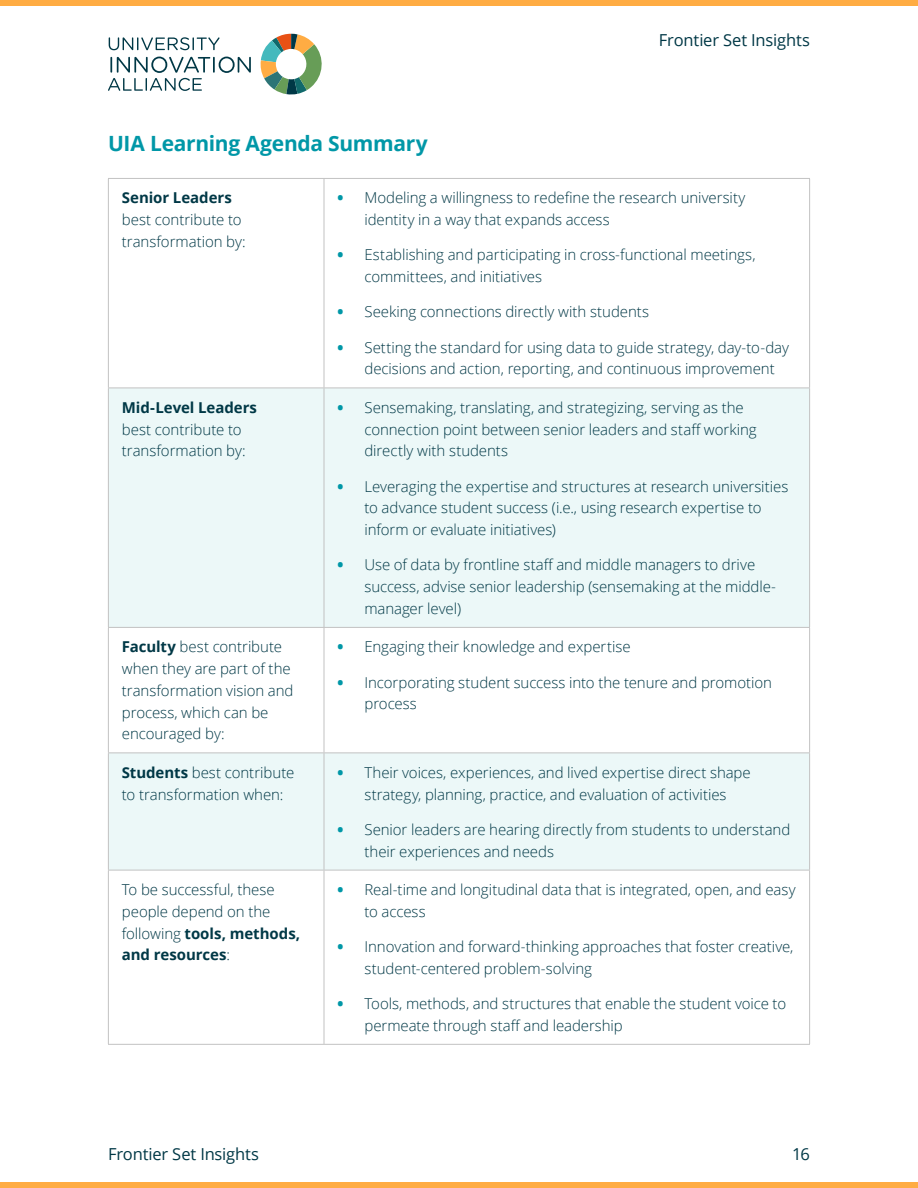
<style>
.page{position:relative;width:918px;height:1188px;background:#fff}
.page>*{position:absolute;margin:0;border:0;box-sizing:border-box;transform-origin:0 0}
.t1{font:700 21px "Open Sans";letter-spacing:-.015em;color:#0097a7}
.t2{font:16.5px "Open Sans";letter-spacing:-.01em;color:#003846}
.t3{font:300 15px/21.8px "Open Sans";letter-spacing:-.005em;color:#003846}
.t4{font:700 15px "Open Sans";letter-spacing:-.005em;color:#003846}
.s1{font-weight:800;color:#0097a7}
.s2{font-weight:700}
</style>
<div class="page">
<div style="left:0;top:1183px;width:918px;height:5px;background:#ffac43"></div>
<div style="left:0;top:0;width:918px;height:5px;background:#ffac43"></div>
<svg style="left:109px;top:389px;width:700px;height:481px;fill:#ecf8f8"></svg>
<hr style="left:108px;top:178px;width:216px;height:1px;background:#c2c2c2">
<hr style="left:108px;top:179px;width:1px;height:209px;background:#c2c2c2">
<hr style="left:324px;top:178px;width:486px;height:1px;background:#c2c2c2">
<hr style="left:324px;top:179px;width:1px;height:209px;background:#c2c2c2">
<hr style="left:809px;top:179px;width:1px;height:209px;background:#c2c2c2">
<hr style="left:108px;top:388px;width:216px;height:1px;background:#c2c2c2">
<hr style="left:108px;top:388px;width:1px;height:239px;background:#c2c2c2">
<hr style="left:324px;top:388px;width:486px;height:1px;background:#c2c2c2">
<hr style="left:324px;top:388px;width:1px;height:239px;background:#c2c2c2">
<hr style="left:809px;top:388px;width:1px;height:239px;background:#c2c2c2">
<hr style="left:108px;top:627px;width:216px;height:1px;background:#c2c2c2">
<hr style="left:108px;top:628px;width:1px;height:124px;background:#c2c2c2">
<hr style="left:324px;top:627px;width:486px;height:1px;background:#c2c2c2">
<hr style="left:324px;top:628px;width:1px;height:124px;background:#c2c2c2">
<hr style="left:809px;top:628px;width:1px;height:124px;background:#c2c2c2">
<hr style="left:108px;top:752px;width:216px;height:1px;background:#c2c2c2">
<hr style="left:108px;top:753px;width:1px;height:117px;background:#c2c2c2">
<hr style="left:324px;top:752px;width:486px;height:1px;background:#c2c2c2">
<hr style="left:324px;top:753px;width:1px;height:117px;background:#c2c2c2">
<hr style="left:809px;top:753px;width:1px;height:117px;background:#c2c2c2">
<hr style="left:108px;top:870px;width:216px;height:1px;background:#c2c2c2">
<hr style="left:108px;top:870px;width:1px;height:174px;background:#c2c2c2">
<hr style="left:324px;top:870px;width:486px;height:1px;background:#c2c2c2">
<hr style="left:324px;top:870px;width:1px;height:174px;background:#c2c2c2">
<hr style="left:809px;top:870px;width:1px;height:174px;background:#c2c2c2">
<hr style="left:108px;top:1044px;width:216px;height:1px;background:#c2c2c2">
<hr style="left:324px;top:1044px;width:486px;height:1px;background:#c2c2c2">
<svg style="left:260px;top:34px;width:62px;height:61px"></svg>
<svg style="left:109px;top:37px;width:111px;height:13px"></svg>
<svg style="left:108px;top:56px;width:143px;height:35px"></svg>
<p class="t2" style="left:659px;top:29px;width:153px">Frontier Set Insights</p>
<h1 class="t1" style="left:108px;top:129px;width:321px">UIA Learning Agenda Summary</h1>
<p class="t4" style="left:122px;top:187px;width:112px">Senior Leaders</p>
<p class="t3" style="left:122px;top:208px;width:125px">best contribute to transformation by:</p>
<p class="t3" style="left:364px;top:187px;width:383px;text-indent:-27px"><span class="s1">•</span> Modeling a willingness to redefine the research university identity in a way that expands access</p>
<p class="t3" style="left:364px;top:244px;width:393px;text-indent:-27px"><span class="s1">•</span> Establishing and participating in cross-functional meetings, committees, and initiatives</p>
<p class="t3" style="left:337px;top:301px;width:313px"><span class="s1">•</span> Seeking connections directly with students</p>
<p class="t3" style="left:364px;top:336px;width:426px;text-indent:-27px"><span class="s1">•</span> Setting the standard for using data to guide strategy, day-to-day decisions and action, reporting, and continuous improvement</p>
<p class="t4" style="left:122px;top:397px;width:137px">Mid-Level Leaders</p>
<p class="t3" style="left:122px;top:418px;width:125px">best contribute to transformation by:</p>
<p class="t3" style="left:364px;top:396px;width:394px;text-indent:-27px"><span class="s1">•</span> Sensemaking, translating, and strategizing, serving as the connection point between senior leaders and staff working directly with students</p>
<p class="t3" style="left:364px;top:475px;width:425px;text-indent:-27px"><span class="s1">•</span> Leveraging the expertise and structures at research universities to advance student success (i.e., using research expertise to inform or evaluate initiatives)</p>
<p class="t3" style="left:364px;top:554px;width:413px;text-indent:-27px"><span class="s1">•</span> Use of data by frontline staff and middle managers to drive success, advise senior leadership (sensemaking at the middle&shy;manager level)</p>
<p class="t3" style="left:122px;top:636px;width:173px"><span class="s2">Faculty</span> best contribute when they are part of the transformation vision and process, which can be encouraged by:</p>
<p class="t3" style="left:338px;top:636px;width:295px"><span class="s1">•</span> Engaging their knowledge and expertise</p>
<p class="t3" style="left:364px;top:671px;width:409px;text-indent:-27px"><span class="s1">•</span> Incorporating student success into the tenure and promotion process</p>
<p class="t3" style="left:122px;top:761px;width:174px"><span class="s2">Students</span> best contribute to transformation when:</p>
<p class="t3" style="left:338px;top:761px;width:415px;text-align:center"><span class="s1">•</span> Their voices, experiences, and lived expertise direct shape strategy, planning, practice, and evaluation of activities</p>
<p class="t3" style="left:364px;top:818px;width:427px;text-indent:-27px"><span class="s1">•</span> Senior leaders are hearing directly from students to understand their experiences and needs</p>
<p class="t3" style="left:122px;top:878px;width:180px">To be successful, these people depend on the following <span class="s2">tools, methods, and resources</span>:</p>
<p class="t3" style="left:364px;top:878px;width:433px;text-indent:-27px"><span class="s1">•</span> Real-time and longitudinal data that is integrated, open, and easy to access</p>
<p class="t3" style="left:364px;top:935px;width:430px;text-indent:-27px"><span class="s1">•</span> Innovation and forward-thinking approaches that foster creative, student-centered problem-solving</p>
<p class="t3" style="left:364px;top:992px;width:423px;text-indent:-27px"><span class="s1">•</span> Tools, methods, and structures that enable the student voice to permeate through staff and leadership</p>
<p class="t2" style="left:108px;top:1143px;width:153px">Frontier Set Insights</p>
<p class="t2" style="left:792px;top:1143px;width:19px">16</p>
</div>
